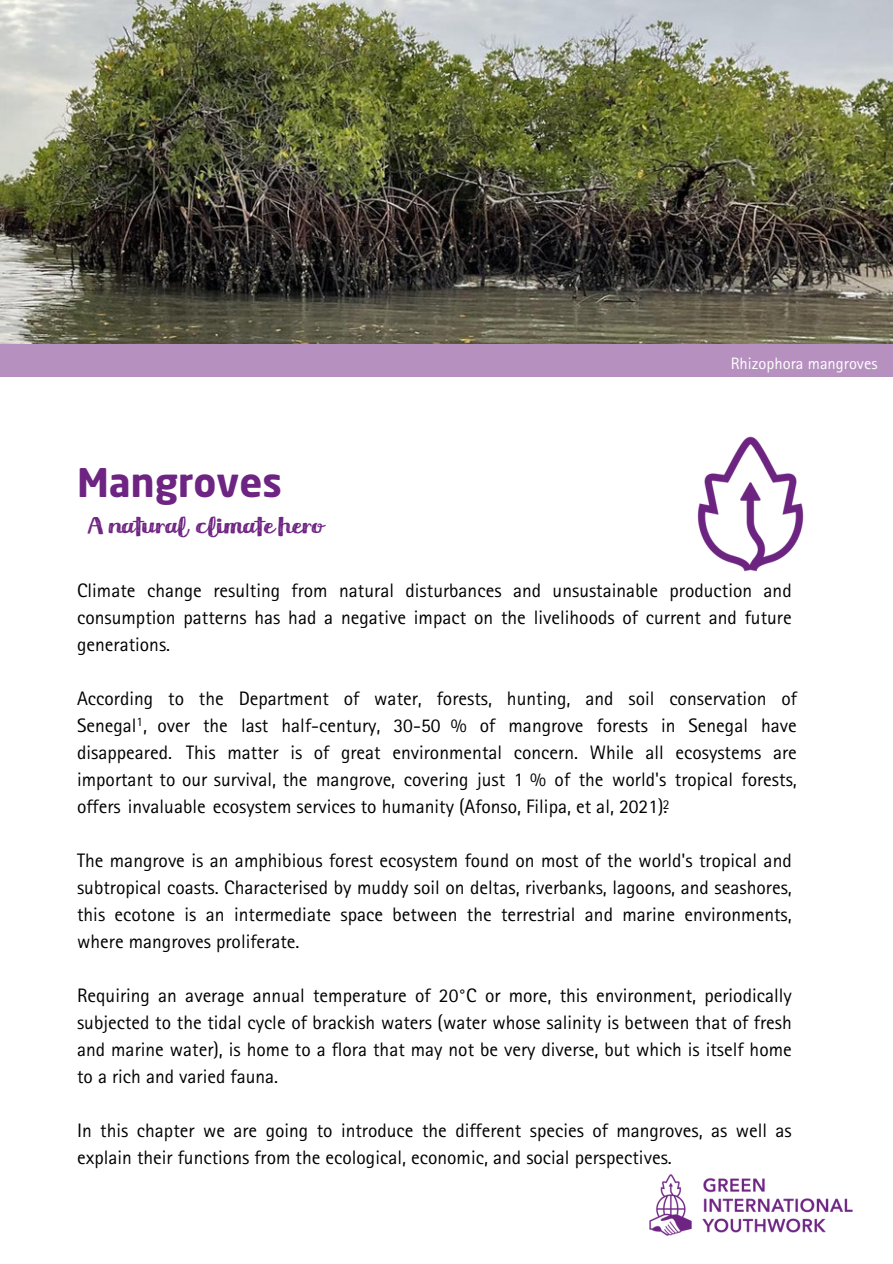
<style>
.page{position:relative;width:893px;height:1264px;background:#fff}
.page>*{position:absolute;margin:0;border:0;box-sizing:border-box;transform-origin:0 0}
.t1{font:700 39px "Neo Sans Pro";color:#6e2482}
.t2{font:27px "Meltow Brush Rust";color:#6e2482}
.t3{font:19.5px/27px "Rotis Sans Serif Std";color:#000;text-align:justify}
.t4{font:16.5px "Rotis Sans Serif Std";color:#fff}
</style>
<div class="page">
<div style="left:0;top:108px;width:892px;height:268px;background:#b691c0"></div>
<img style="left:0;top:0;width:892px;height:343px">
<img style="left:649px;top:1174px;width:202px;height:62px">
<img style="left:697px;top:436px;width:106px;height:136px">
<h3 class="t1" style="left:77px;top:467px;width:206px">Mangroves</h3>
<h3 class="t2" style="left:87px;top:513px;width:238px">A natural climate hero</h3>
<p class="t4" style="left:730px;top:357px;width:148px">Rhizophora mangroves</p>
<p class="t3" style="left:77px;top:580px;width:716px">Climate change resulting from natural disturbances and unsustainable production and consumption patterns has had a negative impact on the livelihoods of current and future generations.</p>
<p class="t3" style="left:77px;top:688px;width:721px">According to the Department of water, forests, hunting, and soil conservation of Senegal<sup>1</sup>, over the last half-century, 30-50 % of mangrove forests in Senegal have disappeared. This matter is of great environmental concern. While all ecosystems are important to our survival, the mangrove, covering just 1 % of the world's tropical forests, offers invaluable ecosystem services to humanity (Afonso, Filipa, et al, 2021).<sup>2</sup></p>
<p class="t3" style="left:77px;top:850px;width:716px">The mangrove is an amphibious forest ecosystem found on most of the world's tropical and subtropical coasts. Characterised by muddy soil on deltas, riverbanks, lagoons, and seashores, this ecotone is an intermediate space between the terrestrial and marine environments, where mangroves proliferate.</p>
<p class="t3" style="left:77px;top:985px;width:716px">Requiring an average annual temperature of 20°C or more, this environment, periodically subjected to the tidal cycle of brackish waters (water whose salinity is between that of fresh and marine water), is home to a flora that may not be very diverse, but which is itself home to a rich and varied fauna.</p>
<p class="t3" style="left:77px;top:1120px;width:716px">In this chapter we are going to introduce the different species of mangroves, as well as explain their functions from the ecological, economic, and social perspectives.</p>
</div>
